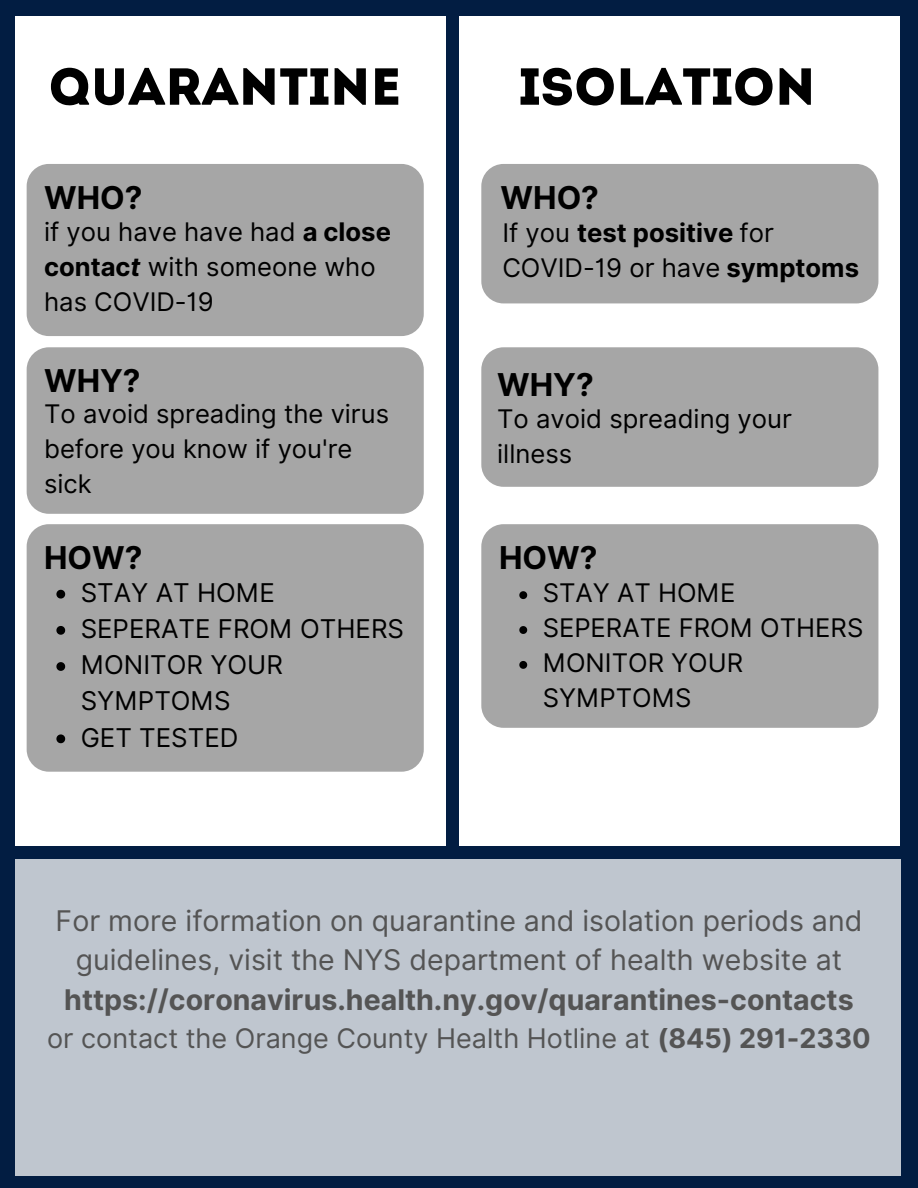
<style>
.page{position:relative;width:918px;height:1188px;background:#021d42}
.page>*{position:absolute;margin:0;border:0;box-sizing:border-box;transform-origin:0 0}
.t1{font:52.05px "Intro";color:#000}
.t2{font:700 31.5px "Inter";color:#000}
.t3{font:28.5px/39.3px "Inter";color:#545454;text-align:center}
.t4{font:27px "Inter";color:#545454}
.t5{font:25.8px/36.2px "Inter";color:#000}
.t6{font:25.65px/35.1px "Inter";color:#000}
.s1{font-weight:700}
.s2{font-weight:700;font-style:italic}
</style>
<div class="page">
<div style="left:15px;top:16px;width:431px;height:829px;background:#fff"></div>
<div style="left:459px;top:16px;width:441px;height:829px;background:#fff"></div>
<div style="left:15px;top:859px;width:885px;height:316px;background:#bfc6cf"></div>
<div style="left:27px;top:164px;width:397px;height:172px;background:#a6a6a6;border-radius:22px"></div>
<div style="left:27px;top:347px;width:397px;height:167px;background:#a6a6a6;border-radius:22px"></div>
<div style="left:27px;top:524px;width:397px;height:248px;background:#a6a6a6;border-radius:22px"></div>
<svg style="left:56px;top:590px;width:9px;height:9px"></svg>
<svg style="left:56px;top:626px;width:9px;height:9px"></svg>
<svg style="left:56px;top:662px;width:9px;height:9px"></svg>
<svg style="left:56px;top:734px;width:9px;height:9px"></svg>
<div style="left:481px;top:524px;width:397px;height:204px;background:#a6a6a6;border-radius:22px"></div>
<svg style="left:519px;top:591px;width:8px;height:8px"></svg>
<svg style="left:519px;top:626px;width:8px;height:8px"></svg>
<svg style="left:519px;top:661px;width:8px;height:8px"></svg>
<div style="left:481px;top:347px;width:397px;height:140px;background:#a6a6a6;border-radius:22px"></div>
<div style="left:481px;top:164px;width:397px;height:139px;background:#a6a6a6;border-radius:22px"></div>
<p class="t1" style="left:48px;top:66px;width:355px">QUARANTINE</p>
<p class="t1" style="left:519px;top:66px;width:298px">ISOLATION</p>
<p class="t2" style="left:44px;top:179px;width:100px">WHO?</p>
<p class="t6" style="left:44px;top:214px;width:348px">if you have have had <span class="s1">a close contac</span><span class="s2">t</span> with someone who has COVID-19</p>
<p class="t2" style="left:44px;top:361px;width:98px">WHY?</p>
<p class="t6" style="left:44px;top:396px;width:346px">To avoid spreading the virus before you know if you're sick</p>
<p class="t2" style="left:44px;top:539px;width:100px">HOW?</p>
<p class="t5" style="left:81px;top:574px;width:196px">STAY AT HOME</p>
<p class="t5" style="left:81px;top:611px;width:325px">SEPERATE FROM OTHERS</p>
<p class="t5" style="left:81px;top:647px;width:204px">MONITOR YOUR<br>SYMPTOMS</p>
<p class="t5" style="left:81px;top:719px;width:159px">GET TESTED</p>
<p class="t2" style="left:501px;top:179px;width:100px">WHO?</p>
<p class="t6" style="left:502px;top:216px;width:358px">If you <span class="s1">test positive</span> for<br>COVID-19 or have <span class="s1">symptoms</span></p>
<p class="t2" style="left:497px;top:365px;width:98px">WHY?</p>
<p class="t6" style="left:497px;top:402px;width:296px">To avoid spreading your illness</p>
<p class="t2" style="left:499px;top:539px;width:100px">HOW?</p>
<p class="t6" style="left:543px;top:576px;width:194px">STAY AT HOME</p>
<p class="t6" style="left:543px;top:610px;width:322px">SEPERATE FROM OTHERS</p>
<p class="t6" style="left:543px;top:645px;width:202px">MONITOR YOUR<br>SYMPTOMS</p>
<p class="t3" style="left:56px;top:901px;width:808px">For more iformation on quarantine and isolation periods and guidelines, visit the NYS department of health website at <span class="s1">https://coronavirus.health.ny.gov/quarantines-contacts</span></p>
<p class="t4" style="left:47px;top:1022px;width:825px">or contact the Orange County Health Hotline at <span class="s1">(845) 291-2330</span></p>
</div>
